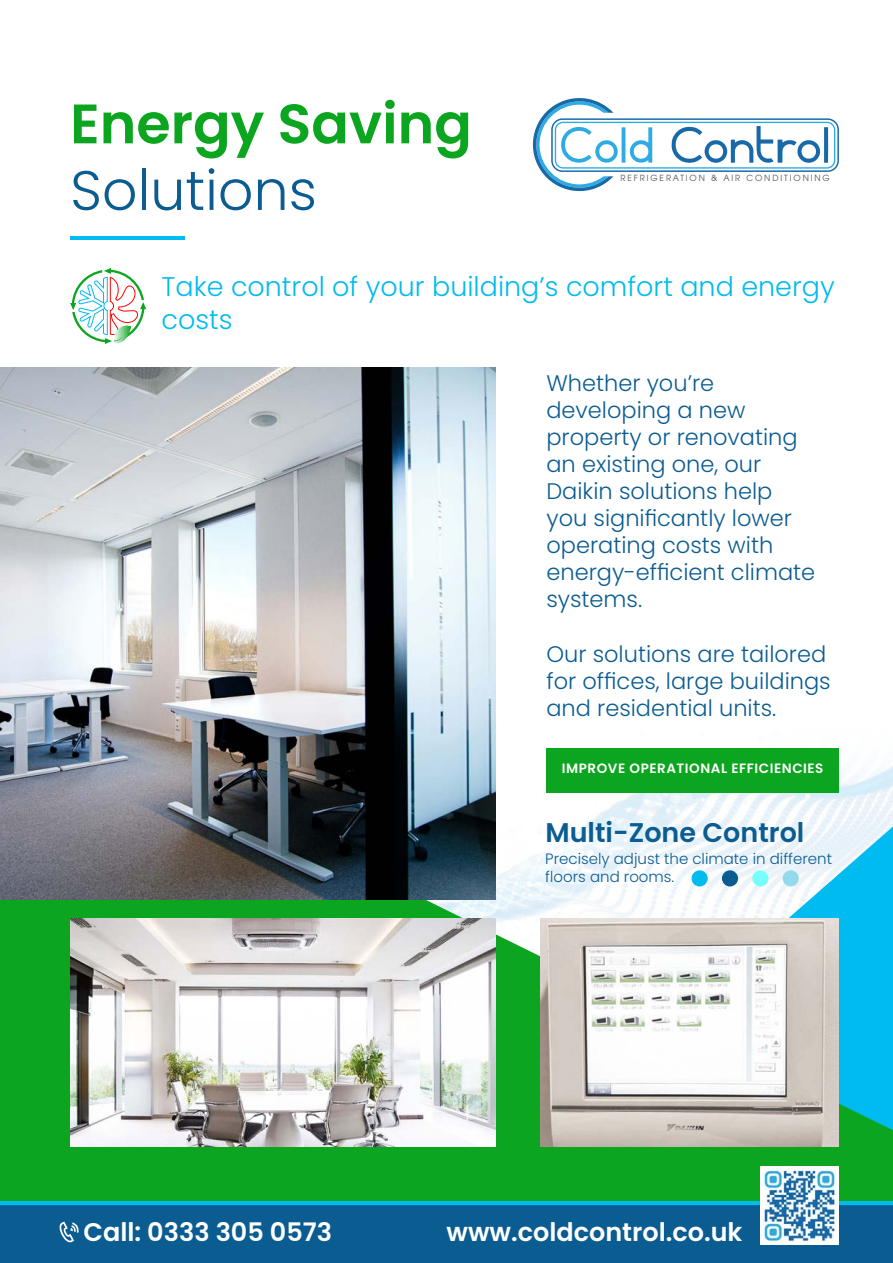
<style>
.page{position:relative;width:893px;height:1263px;background:#fff}
.page>*{position:absolute;margin:0;border:0;box-sizing:border-box;transform-origin:0 0}
.t1{font:600 55.5px "Poppins";color:#0ba51f}
.t2{font:300 55.5px "Poppins";color:#0b5c91}
.t3{font:300 27px/32.4px "Poppins";color:#00bbef}
.t4{font:600 27px "Poppins";color:#0b5c91}
.t5{font:600 25.5px "Poppins";color:#fff}
.t6{font:300 22.5px/27px "Poppins";color:#0b5c91}
.t7{font:300 15px/18px "Poppins";color:#0b5c91}
.t8{font:600 13.5px "Poppins";letter-spacing:.04em;color:#fff}
.t9{font:8.4px "ITC Avant Garde Pro";letter-spacing:.225em;color:#4f5051}
</style>
<div class="page">
<svg style="left:0;top:690px;width:893px;height:511px"></svg>
<div style="left:0;top:1201px;width:893px;height:8px;background:#00bbef"></div>
<div style="left:0;top:1205px;width:893px;height:58px;background:#0b5c91"></div>
<svg style="left:59px;top:1221px;width:20px;height:21px"></svg>
<img style="left:761px;top:1166px;width:78px;height:78px">
<img style="left:0;top:368px;width:495px;height:531px">
<img style="left:70px;top:918px;width:425px;height:228px">
<img style="left:540px;top:918px;width:299px;height:228px">
<svg style="left:671px;top:126px;width:157px;height:37px"></svg>
<div style="left:551px;top:118px;width:288px;height:54px;border:1px solid #1769a7;border-radius:11px"></div>
<div style="left:555px;top:122px;width:280px;height:47px;border:1px solid #2eabe2;border-radius:8px"></div>
<svg style="left:532px;top:98px;width:120px;height:94px"></svg>
<div style="left:546px;top:748px;width:293px;height:44px;background:#0ba51f"></div>
<svg style="left:70px;top:268px;width:76px;height:76px"></svg>
<div style="left:691px;top:870px;width:17px;height:16px;background:#00bbef;border-radius:50%"></div>
<div style="left:722px;top:870px;width:16px;height:16px;background:#0b5c91;border-radius:50%"></div>
<div style="left:752px;top:870px;width:16px;height:16px;background:#76ffff;border-radius:50%"></div>
<div style="left:783px;top:870px;width:16px;height:16px;background:#95d9ed;border-radius:50%"></div>
<svg style="left:70px;top:236px;width:115px;height:4px"></svg>
<p class="t1" style="left:70px;top:92px;width:403px">Energy Saving</p>
<p class="t2" style="left:70px;top:158px;width:248px">Solutions</p>
<p class="t9" style="left:620px;top:173px;width:211px">REFRIGERATION &amp; AIR CONDITIONING</p>
<p class="t3" style="left:162px;top:271px;width:675px">Take control of your building’s comfort and energy costs</p>
<p class="t6" style="left:546px;top:370px;width:270px">Whether you’re developing a new property or renovating an existing one, our<br>Daikin solutions help you significantly lower operating costs with energy-efficient climate systems.</p>
<p class="t6" style="left:546px;top:640px;width:286px">Our solutions are tailored for offices, large buildings and residential units.</p>
<p class="t8" style="left:562px;top:760px;width:263px">IMPROVE OPERATIONAL EFFICIENCIES</p>
<p class="t4" style="left:545px;top:817px;width:260px">Multi-Zone Control</p>
<p class="t7" style="left:545px;top:850px;width:288px">Precisely adjust the climate in different floors and rooms.</p>
<p class="t5" style="left:83px;top:1217px;width:250px">Call: 0333 305 0573</p>
<p class="t5" style="left:447px;top:1217px;width:297px">www.coldcontrol.co.uk</p>
</div>
